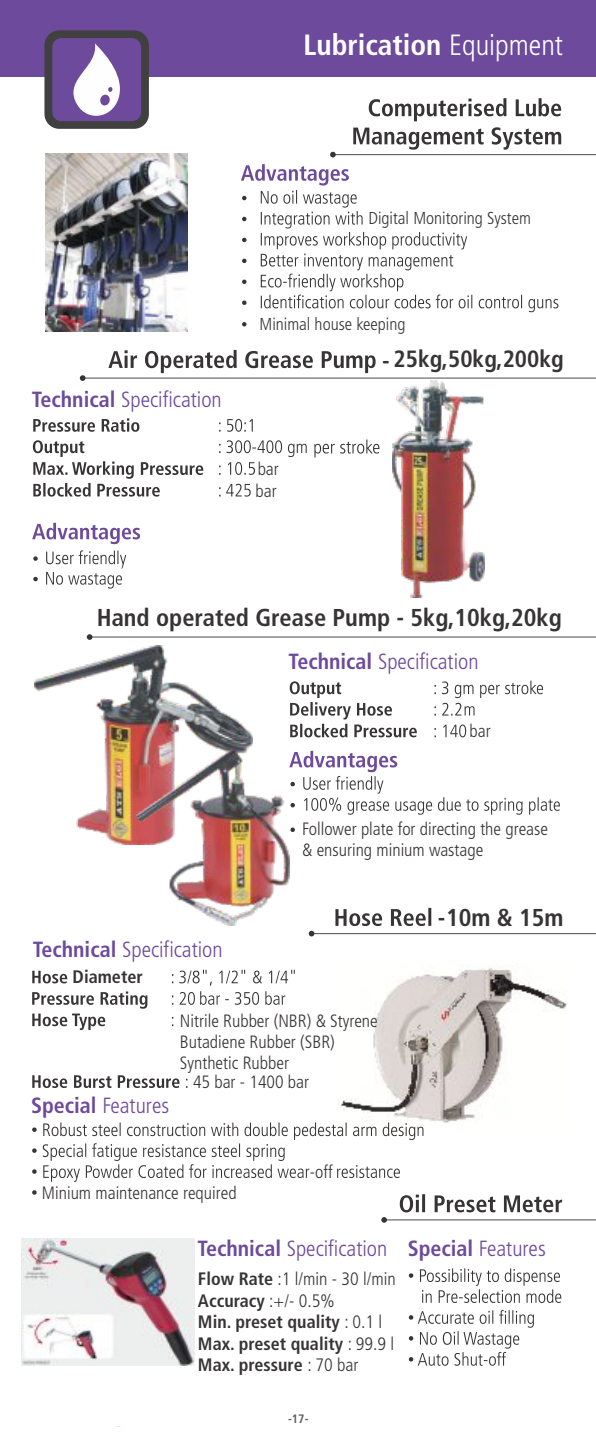
<style>
.page{position:relative;width:596px;height:1440px;background:#fff}
.page>*{position:absolute;margin:0;border:0;box-sizing:border-box;transform-origin:0 0}
.t1{font:700 condensed 29.2px "Frutiger LT";color:#fefefe}
.t2{font:700 condensed 24.4px "Frutiger LT";color:#373435}
.t3{font:700 condensed 23.6px "Frutiger LT";color:#373435}
.t4{font:300 condensed 22px "Frutiger LT";color:#6d4a9b}
.t5{font:700 condensed 18.2px "Frutiger LT";color:#373435}
.t6{font:700 condensed 18px/21.4px "Frutiger LT";color:#373435}
.t7{font:300 condensed 17.8px/20.8px "Frutiger LT";color:#373435}
.t8{font:300 condensed 17.2px "Frutiger LT";color:#373435}
.t9{font:700 condensed 12.2px "Frutiger LT";color:#606062}
.s1{font-weight:300}
.s2{font-weight:700}
.s3{font-size:24px}
</style>
<div class="page">
<img style="left:337px;top:967px;width:230px;height:165px">
<div style="left:0;top:0;width:595px;height:77px;background:#6d4a9b"></div>
<hr style="left:84px;top:378px;width:511px;height:1px;background:#606062">
<svg style="left:33px;top:550px;width:93px;height:39px"></svg>
<svg style="left:32px;top:523px;width:108px;height:21px"></svg>
<img style="left:35px;top:645px;width:217px;height:200px">
<svg style="left:289px;top:751px;width:270px;height:81px"></svg>
<hr style="left:87px;top:636px;width:508px;height:2px;background:#606062">
<hr style="left:384px;top:1219px;width:211px;height:1px;background:#606062">
<img style="left:392px;top:380px;width:92px;height:217px">
<svg style="left:353px;top:98px;width:208px;height:52px"></svg>
<svg style="left:242px;top:322px;width:4px;height:4px"></svg>
<svg style="left:241px;top:164px;width:317px;height:148px"></svg>
<svg style="left:408px;top:1268px;width:153px;height:98px"></svg>
<img style="left:45px;top:154px;width:142px;height:178px">
<img style="left:21px;top:1239px;width:173px;height:127px">
<svg style="left:399px;top:1194px;width:162px;height:18px"></svg>
<hr style="left:334px;top:154px;width:261px;height:1px;background:#606062">
<svg style="left:330px;top:152px;width:5px;height:5px"></svg>
<svg style="left:80px;top:375px;width:5px;height:6px"></svg>
<svg style="left:87px;top:634px;width:5px;height:6px"></svg>
<svg style="left:381px;top:1217px;width:6px;height:6px"></svg>
<img style="left:137px;top:749px;width:152px;height:177px">
<hr style="left:311px;top:933px;width:284px;height:1px;background:#606062">
<svg style="left:335px;top:908px;width:96px;height:18px"></svg>
<svg style="left:32px;top:970px;width:262px;height:118px"></svg>
<svg style="left:308px;top:931px;width:6px;height:5px"></svg>
<svg style="left:32px;top:1123px;width:391px;height:59px"></svg>
<svg style="left:32px;top:1190px;width:5px;height:5px"></svg>
<svg style="left:108px;top:350px;width:267px;height:23px"></svg>
<svg style="left:33px;top:418px;width:346px;height:79px"></svg>
<svg style="left:289px;top:681px;width:253px;height:56px"></svg>
<div style="left:44px;top:30px;width:105px;height:99px;background:#414041;border-radius:15px"></div>
<div style="left:52px;top:38px;width:89px;height:83px;background:#6d4a9b;border-radius:9px"></div>
<svg style="left:66px;top:43px;width:59px;height:79px"></svg>
<h1 class="t1" style="left:303px;top:34px;width:261px">Lubrication <span class="s1">Equipment</span></h1>
<p class="t8" style="left:368px;top:211px;width:164px">Digital Monitoring System</p>
<p class="t8" style="left:259px;top:317px;width:147px">Minimal house keeping</p>
<p class="t4" style="left:32px;top:391px;width:191px"><span class="s2">Technical</span> Specification</p>
<p class="t7" style="left:255px;top:459px;width:25px;line-height:21.8px">bar bar</p>
<h3 class="t3" style="left:382px;top:350px;width:183px"><span class="s3">-</span> 25kg,50kg,200kg</h3>
<h2 class="t2" style="left:97px;top:608px;width:466px">Hand operated Grease Pump - 5kg,10kg,20kg</h2>
<p class="t4" style="left:288px;top:653px;width:191px"><span class="s2">Technical</span> Specification</p>
<p class="t7" style="left:469px;top:722px;width:23px">bar</p>
<p class="t7" style="left:302px;top:820px;width:247px">Follower plate for directing the grease &amp; ensuring minium wastage</p>
<p class="t4" style="left:33px;top:940px;width:191px"><span class="s2">Technical</span> Specification</p>
<p class="t5" style="left:73px;top:970px;width:72px">Diameter</p>
<p class="t4" style="left:31px;top:1096px;width:139px"><span class="s2">Special</span> Features</p>
<p class="t7" style="left:180px;top:1012px;width:199px">Nitrile Rubber (NBR) &amp; Styrene<br>Butadiene Rubber (SBR)<br>Synthetic Rubber</p>
<p class="t7" style="left:193px;top:1073px;width:117px">45 bar - 1400 bar</p>
<h2 class="t2" style="left:437px;top:908px;width:127px"><span class="s3">-</span>10m &amp; 15m</h2>
<p class="t7" style="left:42px;top:1184px;width:196px">Minium maintenance required</p>
<p class="t7" style="left:310px;top:1163px;width:24px">-off</p>
<p class="t4" style="left:197px;top:1240px;width:191px"><span class="s2">Technical</span> Specification</p>
<p class="t6" style="left:198px;top:1270px;width:199px">Flow Rate <span class="s1">:1 l/min - 30 l/min<br></span>Accuracy <span class="s1">:+/- 0.5%<br></span>Min. preset quality <span class="s1">: 0.1 l<br></span>Max. preset quality <span class="s1">: 99.9 l<br></span>Max. pressure <span class="s1">: 70 bar</span></p>
<p class="t4" style="left:407px;top:1240px;width:139px"><span class="s2">Special</span> Features</p>
<p class="t9" style="left:288px;top:1414px;width:22px">-17-</p>
</div>
